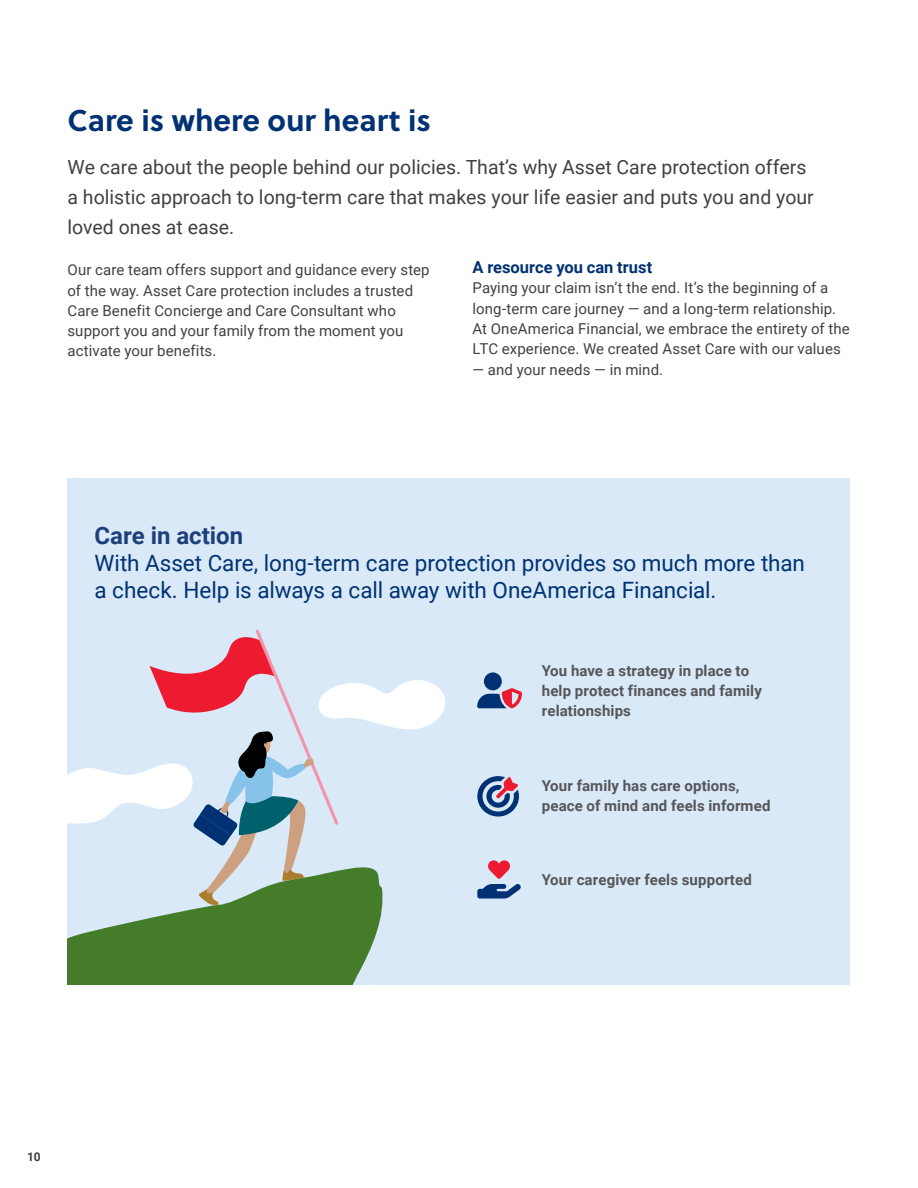
<style>
.page{position:relative;width:918px;height:1188px;background:#fff}
.page>*{position:absolute;margin:0;border:0;box-sizing:border-box;transform-origin:0 0}
.t1{font:700 30px "Soleil";color:#003273}
.t2{font:700 24px "Roboto";color:#1d3f7c}
.t3{font:22.5px/27px "Roboto";letter-spacing:-.005em;color:#003273}
.t4{font:19.5px/30px "Roboto";color:#414042}
.t5{font:700 16.5px "Roboto";color:#003273}
.t6{font:15px/20.2px "Roboto";letter-spacing:.005em;color:#414042}
.t7{font:700 15px/20.2px "Roboto";letter-spacing:.01em;color:#565659}
.t8{font:700 12px "Roboto";color:#414042}
</style>
<div class="page">
<div style="left:68px;top:478px;width:782px;height:507px;background:#d9e9f7"></div>
<svg style="left:68px;top:629px;width:378px;height:356px"></svg>
<svg style="left:477px;top:672px;width:45px;height:36px"></svg>
<svg style="left:477px;top:776px;width:42px;height:41px"></svg>
<svg style="left:477px;top:860px;width:44px;height:39px"></svg>
<h1 class="t1" style="left:68px;top:97px;width:365px">Care is where our heart is</h1>
<h3 class="t4" style="left:68px;top:151px;width:748px">We care about the people behind our policies. That’s why Asset Care protection offers a holistic approach to long-term care that makes your life easier and puts you and your loved ones at ease.</h3>
<p class="t6" style="left:68px;top:259px;width:364px">Our care team offers support and guidance every step of the way. Asset Care protection includes a trusted Care Benefit Concierge and Care Consultant who support you and your family from the moment you activate your benefits.</p>
<p class="t5" style="left:472px;top:256px;width:181px">A resource you can trust</p>
<p class="t6" style="left:472px;top:277px;width:379px">Paying your claim isn’t the end. It’s the beginning of a long-term care journey — and a long-term relationship.<br>At OneAmerica Financial, we embrace the entirety of the LTC experience. We created Asset Care with our values</p>
<p class="t6" style="left:472px;top:359px;width:192px">— and your needs — in mind.</p>
<h2 class="t2" style="left:94px;top:519px;width:150px">Care in action</h2>
<h3 class="t3" style="left:94px;top:549px;width:712px">With Asset Care, long-term care protection provides so much more than a check. Help is always a call away with OneAmerica Financial.</h3>
<p class="t7" style="left:542px;top:660px;width:222px">You have a strategy in place to help protect finances and family relationships</p>
<p class="t7" style="left:542px;top:775px;width:230px">Your family has care options, peace of mind and feels informed</p>
<p class="t7" style="left:542px;top:869px;width:211px">Your caregiver feels supported</p>
<p class="t8" style="left:27px;top:1148px;width:15px">10</p>
</div>
